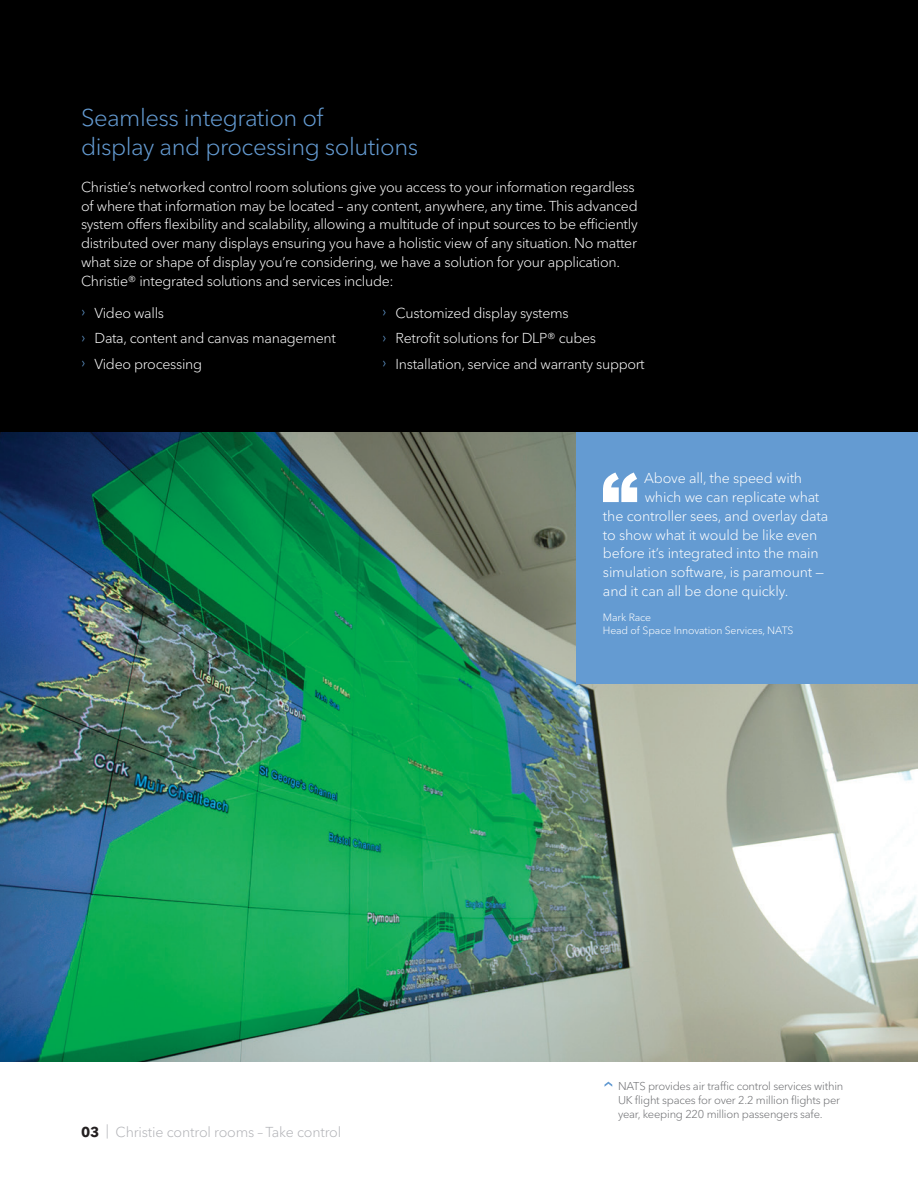
<style>
.page{position:relative;width:918px;height:1188px;background:#fff}
.page>*{position:absolute;margin:0;border:0;box-sizing:border-box;transform-origin:0 0}
.bodyCopy_final-13{font:300 24px/28.5px "Avenir Next Cyr";letter-spacing:-.02em;color:#649bd2}
.bodyCopy_final-13-2{font:300 14.25px/18.8px "Avenir Next Cyr";letter-spacing:-.02em;color:#fff}
.t1{font:300 14.25px "Avenir Next Cyr";letter-spacing:-.01em;color:#b2b3b7}
.calloutCopy_final-13{font:300 11.25px/14.2px "Avenir Next Cyr";letter-spacing:-.02em;color:#6c6d70}
.bodyCopy_final-13-3{font:300 10.5px/13.5px "Avenir Next Cyr";letter-spacing:-.01em;color:#fff}
.s1{color:#649bd2}
.s2{font-weight:700;color:#231f20}
</style>
<div class="page">
<div style="left:0;top:0;width:918px;height:1062px;background:#000"></div>
<img style="left:0;top:432px;width:918px;height:630px">
<div style="left:576px;top:432px;width:342px;height:252px;background:#649bd2"></div>
<svg style="left:603px;top:473px;width:34px;height:29px"></svg>
<svg style="left:604px;top:1082px;width:8px;height:5px"></svg>
<p class="bodyCopy_final-13" style="left:81px;top:104px;width:339px">Seamless integration of<br>display and processing solutions</p>
<p class="bodyCopy_final-13-2" style="left:81px;top:177px;width:558px">Christie’s networked control room solutions give you access to your information regardless of where that information may be located – any content, anywhere, any time. This advanced system offers flexibility and scalability, allowing a multitude of input sources to be efficiently distributed over many displays ensuring you have a holistic view of any situation. No matter what size or shape of display you’re considering, we have a solution for your application.<br>Christie® integrated solutions and services include:</p>
<p class="bodyCopy_final-13-2" style="left:81px;top:303px;width:85px"><span class="s1">›</span> Video walls</p>
<p class="bodyCopy_final-13-2" style="left:81px;top:329px;width:256px"><span class="s1">›</span> Data, content and canvas management</p>
<p class="bodyCopy_final-13-2" style="left:81px;top:354px;width:123px"><span class="s1">›</span> Video processing</p>
<p class="bodyCopy_final-13-2" style="left:382px;top:303px;width:188px"><span class="s1">›</span> Customized display systems</p>
<p class="bodyCopy_final-13-2" style="left:382px;top:329px;width:215px"><span class="s1">›</span> Retrofit solutions for DLP® cubes</p>
<p class="bodyCopy_final-13-2" style="left:382px;top:354px;width:264px"><span class="s1">›</span> Installation, service and warranty support</p>
<p class="bodyCopy_final-13-2" style="left:644px;top:469px;width:159px">Above all, the speed with</p>
<p class="bodyCopy_final-13-2" style="left:645px;top:488px;width:176px">which we can replicate what</p>
<p class="bodyCopy_final-13-2" style="left:603px;top:507px;width:227px">the controller sees, and overlay data</p>
<p class="bodyCopy_final-13-2" style="left:603px;top:525px;width:216px">to show what it would be like even</p>
<p class="bodyCopy_final-13-2" style="left:603px;top:544px;width:217px">before it’s integrated into the main</p>
<p class="bodyCopy_final-13-2" style="left:603px;top:563px;width:223px">simulation software, is paramount —</p>
<p class="bodyCopy_final-13-2" style="left:603px;top:582px;width:187px">and it can all be done quickly.</p>
<p class="bodyCopy_final-13-3" style="left:603px;top:611px;width:192px">Mark Race<br>Head of Space Innovation Services, NATS</p>
<p class="t1" style="left:81px;top:1123px;width:262px"><span class="s2">03</span> | Christie control rooms – Take control</p>
<p class="calloutCopy_final-13" style="left:618px;top:1078px;width:227px">NATS provides air traffic control services within<br>UK flight spaces for over 2.2 million flights per year, keeping 220 million passengers safe.</p>
</div>
